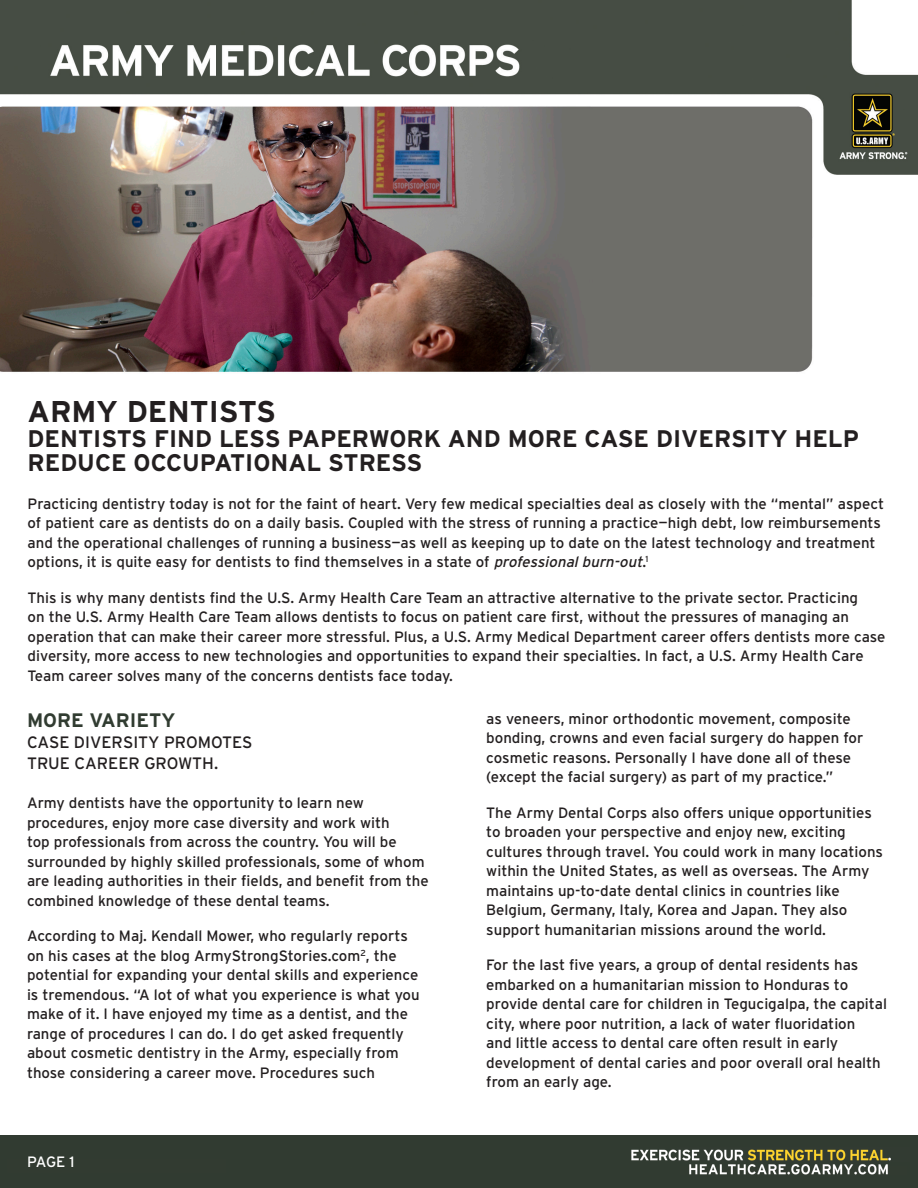
<style>
.page{position:relative;width:918px;height:1188px;background:#fff}
.page>*{position:absolute;margin:0;border:0;box-sizing:border-box;transform-origin:0 0}
.Headings{font:700 30px "Interstate";color:#231f20}
.Main_Sub-Heading{font:700 24px/24px "Interstate";color:#231f20}
.Sub-Headings{font:700 19.5px "Interstate";color:#313c31}
.mini-subheads{font:16.5px/21px "Interstate";color:#231f20}
.body{font:15px/19.5px "Interstate";color:#231f20}
.Page_Number{font:15px "Interstate";color:#fff}
.s1{font-style:italic}
</style>
<div class="page">
<img style="left:0;top:0;width:918px;height:174px">
<img style="left:0;top:1135px;width:918px;height:53px">
<img style="left:0;top:104px;width:815px;height:268px">
<p class="Headings" style="left:28px;top:394px;width:250px">ARMY DENTISTS</p>
<p class="Main_Sub-Heading" style="left:28px;top:427px;width:833px">DENTISTS FIND LESS PAPERWORK AND MORE CASE DIVERSITY HELP<br>REDUCE OCCUPATIONAL STRESS</p>
<p class="body" style="left:28px;top:494px;width:858px">Practicing dentistry today is not for the faint of heart. Very few medical specialties deal as closely with the “mental” aspect of patient care as dentists do on a daily basis. Coupled with the stress of running a practice—high debt, low reimbursements and the operational challenges of running a business—as well as keeping up to date on the latest technology and treatment options, it is quite easy for dentists to find themselves in a state of <span class="s1">professionalburn-out</span>.<sup>1</sup></p>
<p class="body" style="left:28px;top:588px;width:859px">This is why many dentists find the U.S. Army Health Care Team an attractive alternative to the private sector. Practicing<br>on the U.S. Army Health Care Team allows dentists to focus on patient care first, without the pressures of managing an operation that can make their career more stressful. Plus, a U.S. Army Medical Department career offers dentists more case diversity, more access to new technologies and opportunities to expand their specialties. In fact, a U.S. Army Health Care Team career solves many of the concerns dentists face today.</p>
<p class="Sub-Headings" style="left:27px;top:709px;width:150px">MORE VARIETY</p>
<p class="mini-subheads" style="left:27px;top:732px;width:227px">CASE DIVERSITY PROMOTES<br>TRUE CAREER GROWTH.</p>
<p class="body" style="left:27px;top:793px;width:403px">Army dentists have the opportunity to learn new procedures, enjoy more case diversity and work with<br>top professionals from across the country. You will be surrounded by highly skilled professionals, some of whom are leading authorities in their fields, and benefit from the combined knowledge of these dental teams.</p>
<p class="body" style="left:27px;top:926px;width:394px">According to Maj. Kendall Mower, who regularly reports on his cases at the blog ArmyStrongStories.com<sup>2</sup>, the potential for expanding your dental skills and experience is tremendous. “A lot of what you experience is what you make of it. I have enjoyed my time as a dentist, and the range of procedures I can do. I do get asked frequently about cosmetic dentistry in the Army, especially from those considering a career move. Procedures such</p>
<p class="Page_Number" style="left:27px;top:1153px;width:49px">PAGE 1</p>
<p class="body" style="left:486px;top:708px;width:379px">as veneers, minor orthodontic movement, composite bonding, crowns and even facial surgery do happen for cosmetic reasons. Personally I have done all of these (except the facial surgery) as part of my practice.”</p>
<p class="body" style="left:486px;top:803px;width:398px">The Army Dental Corps also offers unique opportunities to broaden your perspective and enjoy new, exciting cultures through travel. You could work in many locations within the United States, as well as overseas. The Army maintains up-to-date dental clinics in countries like Belgium, Germany, Italy, Korea and Japan. They also support humanitarian missions around the world.</p>
<p class="body" style="left:486px;top:955px;width:402px">For the last five years, a group of dental residents has embarked on a humanitarian mission to Honduras to provide dental care for children in Tegucigalpa, the capital city, where poor nutrition, a lack of water fluoridation<br>and little access to dental care often result in early development of dental caries and poor overall oral health from an early age.</p>
</div>
